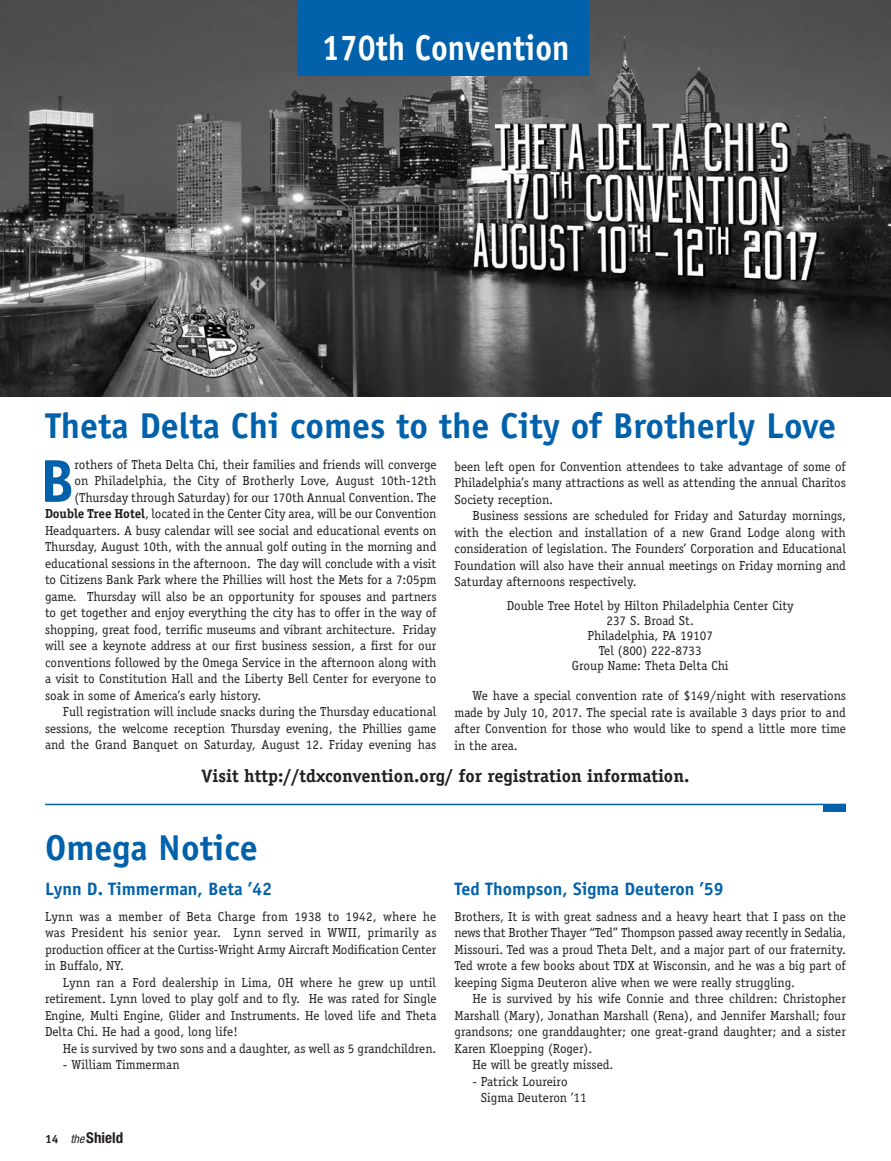
<style>
.page{position:relative;width:891px;height:1161px;background:#fff}
.page>*{position:absolute;margin:0;border:0;box-sizing:border-box;transform-origin:0 0}
.t1{font:700 60.75px "Officina Sans";color:#0161ab}
.t2{font:700 36px "Officina Sans";color:#0161ab}
.t3{font:700 36px "Officina Sans";color:#fff;scale:.9 1}
.t4{font:700 18px "Officina Serif";color:#231f20}
.t5{font:700 18px "Officina Sans";color:#0161ab}
.t6{font:700 condensed 15px "Helvetica Neue";color:#231f20}
.t7{font:13.2px/16.5px "Officina Serif";color:#231f20;text-align:justify}
.s1{font-weight:700}
.s2{font-family:"Officina Sans";font-stretch:normal;font-size:12px}
.s3{font-weight:400;font-style:italic;font-size:12px}
</style>
<div class="page">
<hr style="left:45px;top:804px;width:801px;height:1px;background:#0161ab">
<div style="left:823px;top:804px;width:23px;height:7px;background:#0161ab"></div>
<img style="left:0;top:0;width:891px;height:397px">
<div style="left:297px;top:0;width:292px;height:75px;background:#0161ab"></div>
<h2 class="t3" style="left:322px;top:25px;width:277px">170th Convention</h2>
<h2 class="t2" style="left:45px;top:403px;width:793px">Theta Delta Chi comes to the City of Brotherly Love</h2>
<p class="t7" style="left:454px;top:458px;width:393px">been left open for Convention attendees to take advantage of some of Philadelphia’s many attractions as well as attending the annual Charitos Society reception.</p>
<p class="t7" style="left:454px;top:507px;width:393px;text-indent:18px">Business sessions are scheduled for Friday and Saturday mornings, with the election and installation of a new Grand Lodge along with consideration of legislation. The Founders’ Corporation and Educational Foundation will also have their annual meetings on Friday morning and Saturday afternoons respectively.</p>
<p class="t7" style="left:507px;top:598px;width:289px;line-height:15px;text-align:center">Double Tree Hotel by Hilton Philadelphia Center City<br>237 S. Broad St.<br>Philadelphia, PA 19107<br>Tel (800) 222-8733<br>Group Name: Theta Delta Chi</p>
<p class="t7" style="left:454px;top:687px;width:393px;text-indent:18px">We have a special convention rate of $149/night with reservations made by July 10, 2017. The special rate is available 3 days prior to and after Convention for those who would like to spend a little more time in the area.</p>
<h3 class="t4" style="left:202px;top:765px;width:489px">Visit http://tdxconvention.org/ for registration information.</h3>
<h1 class="t1" style="left:40px;top:443px;width:36px">B</h1>
<p class="t7" style="left:74px;top:456px;width:364px">rothers of Theta Delta Chi, their families and friends will converge</p>
<p class="t7" style="left:74px;top:473px;width:364px">on Philadelphia, the City of Brotherly Love, August 10th-12th</p>
<p class="t7" style="left:74px;top:489px;width:363px">(Thursday through Saturday) for our 170th Annual Convention. The</p>
<p class="t7" style="left:45px;top:506px;width:393px"><span class="s1">Double Tree Hotel</span>, located in the Center City area, will be our Convention</p>
<p class="t7" style="left:45px;top:522px;width:393px">Headquarters. A busy calendar will see social and educational events on</p>
<p class="t7" style="left:45px;top:539px;width:393px">Thursday, August 10th, with the annual golf outing in the morning and</p>
<p class="t7" style="left:45px;top:555px;width:393px">educational sessions in the afternoon. The day will conclude with a visit</p>
<p class="t7" style="left:45px;top:572px;width:393px">to Citizens Bank Park where the Phillies will host the Mets for a 7:05pm</p>
<p class="t7" style="left:45px;top:588px;width:393px">game. Thursday will also be an opportunity for spouses and partners</p>
<p class="t7" style="left:45px;top:605px;width:393px">to get together and enjoy everything the city has to offer in the way of</p>
<p class="t7" style="left:45px;top:621px;width:393px">shopping, great food, terrific museums and vibrant architecture. Friday</p>
<p class="t7" style="left:45px;top:638px;width:393px">will see a keynote address at our first business session, a first for our</p>
<p class="t7" style="left:45px;top:654px;width:393px">conventions followed by the Omega Service in the afternoon along with</p>
<p class="t7" style="left:45px;top:671px;width:393px">a visit to Constitution Hall and the Liberty Bell Center for everyone to</p>
<p class="t7" style="left:45px;top:687px;width:218px">soak in some of America’s early history.</p>
<p class="t7" style="left:63px;top:704px;width:375px">Full registration will include snacks during the Thursday educational</p>
<p class="t7" style="left:45px;top:720px;width:393px">sessions, the welcome reception Thursday evening, the Phillies game</p>
<p class="t7" style="left:45px;top:737px;width:393px">and the Grand Banquet on Saturday, August 12. Friday evening has</p>
<h2 class="t2" style="left:45px;top:825px;width:214px">Omega Notice</h2>
<h3 class="t5" style="left:45px;top:878px;width:229px">Lynn D. Timmerman, Beta ’42</h3>
<p class="t7" style="left:45px;top:908px;width:393px">Lynn was a member of Beta Charge from 1938 to 1942, where he was President his senior year. Lynn served in WWII, primarily as production officer at the Curtiss-Wright Army Aircraft Modification Center in Buffalo, NY.</p>
<p class="t7" style="left:45px;top:974px;width:393px;text-indent:18px">Lynn ran a Ford dealership in Lima, OH where he grew up until retirement. Lynn loved to play golf and to fly. He was rated for Single Engine, Multi Engine, Glider and Instruments. He loved life and Theta Delta Chi. He had a good, long life!</p>
<p class="t7" style="left:63px;top:1040px;width:375px">He is survived by two sons and a daughter, as well as 5 grandchildren.</p>
<p class="t7" style="left:63px;top:1057px;width:118px">- William Timmerman</p>
<p class="t6" style="left:45px;top:1128px;width:80px"><span class="s2">14</span> <span class="s3">the</span> Shield</p>
<h3 class="t5" style="left:454px;top:878px;width:271px">Ted Thompson, Sigma Deuteron ’59</h3>
<p class="t7" style="left:454px;top:908px;width:393px">Brothers, It is with great sadness and a heavy heart that I pass on the news that Brother Thayer “Ted” Thompson passed away recently in Sedalia, Missouri. Ted was a proud Theta Delt, and a major part of our fraternity.<br>Ted wrote a few books about TDX at Wisconsin, and he was a big part of keeping Sigma Deuteron alive when we were really struggling.</p>
<p class="t7" style="left:472px;top:991px;width:375px">He is survived by his wife Connie and three children: Christopher</p>
<p class="t7" style="left:454px;top:1007px;width:393px">Marshall (Mary), Jonathan Marshall (Rena), and Jennifer Marshall; four</p>
<p class="t7" style="left:454px;top:1024px;width:393px">grandsons; one granddaughter; one great-grand daughter; and a sister</p>
<p class="t7" style="left:454px;top:1040px;width:139px">Karen Kloepping (Roger).</p>
<p class="t7" style="left:472px;top:1057px;width:142px">He will be greatly missed.</p>
<p class="t7" style="left:481px;top:1073px;width:107px;text-indent:-9px">- Patrick Loureiro<br>Sigma Deuteron ’11</p>
</div>
